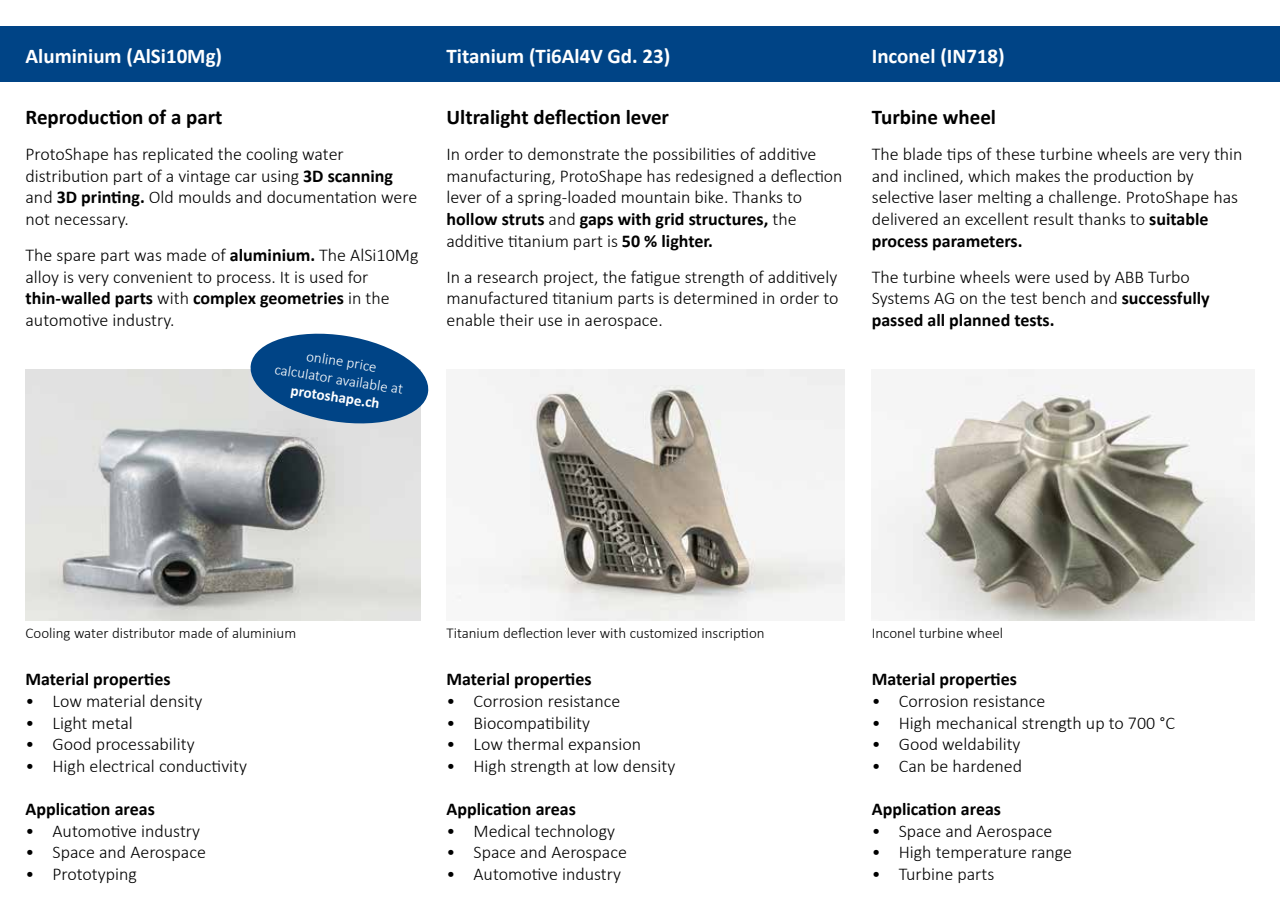
<style>
.page{position:relative;width:1280px;height:910px;background:#fff}
.page>*{position:absolute;margin:0;border:0;box-sizing:border-box;transform-origin:0 0}
.t1{font:700 21px "Calibri";color:#000}
.t2{font:700 21px "Calibri";color:#fff}
.t3{font:300 18px/21.6px "Calibri";color:#000}
.t4{font:700 18px "Calibri";color:#000}
.t5{font:300 15px "Calibri";color:#000}
.t6{font:300 15px/18px "Calibri";color:#fff;text-align:center}
.t7{font:700 15px "Calibri";color:#fff}
.s1{font-weight:700}
</style>
<div class="page">
<img style="left:26px;top:370px;width:395px;height:251px">
<img style="left:457px;top:370px;width:387px;height:251px">
<img style="left:872px;top:370px;width:382px;height:251px">
<div style="left:0;top:26px;width:1280px;height:56px;background:#004486"></div>
<svg style="left:247px;top:333px;width:182px;height:96px;background:#4877a5"></svg>
<p class="t2" style="left:26px;top:41px;width:198px">Aluminium (AlSi10Mg)</p>
<p class="t2" style="left:446px;top:41px;width:225px">Titanium (Ti6Al4V Gd. 23)</p>
<p class="t2" style="left:872px;top:41px;width:135px">Inconel (IN718)</p>
<p class="t1" style="left:26px;top:102px;width:198px">Reproduction of a part</p>
<p class="t3" style="left:26px;top:143px;width:393px">ProtoShape has replicated the cooling water distribution part of a vintage car using <span class="s1">3D scanning </span>and <span class="s1">3D printing.</span> Old moulds and documentation were not necessary.</p>
<p class="t3" style="left:26px;top:244px;width:394px">The spare part was made of <span class="s1">aluminium.</span> The AlSi10Mg alloy is very convenient to process. It is used for <span class="s1">thin-walled parts</span> with <span class="s1">complex geometries</span> in the automotive industry.</p>
<p class="t6" style="left:279px;top:342px;width:131px;rotate:9deg">online price calculator available at</p>
<p class="t7" style="left:293px;top:379px;width:91px;rotate:9deg">protoshape.ch</p>
<p class="t1" style="left:446px;top:102px;width:224px">Ultralight deflection lever</p>
<p class="t3" style="left:446px;top:143px;width:398px">In order to demonstrate the possibilities of additive manufacturing, ProtoShape has redesigned a deflection lever of a spring-loaded mountain bike. Thanks to <span class="s1">hollow struts</span> and <span class="s1">gaps with grid structures,</span> the additive titanium part is <span class="s1">50 % lighter.</span></p>
<p class="t3" style="left:446px;top:266px;width:394px;text-align:justify">In a research project, the fatigue strength of additively manufactured titanium parts is determined in order to enable their use in aerospace.</p>
<p class="t1" style="left:872px;top:102px;width:126px">Turbine wheel</p>
<p class="t3" style="left:872px;top:143px;width:372px">The blade tips of these turbine wheels are very thin and inclined, which makes the production by selective laser melting a challenge. ProtoShape has delivered an excellent result thanks to <span class="s1">suitable process parameters.</span></p>
<p class="t3" style="left:872px;top:266px;width:339px">The turbine wheels were used by ABB Turbo<br>Systems AG on the test bench and <span class="s1">successfully passed all planned tests.</span></p>
<p class="t5" style="left:26px;top:624px;width:272px">Cooling water distributor made of aluminium</p>
<p class="t4" style="left:26px;top:667px;width:147px">Material properties</p>
<p class="t3" style="left:26px;top:690px;width:178px">• Low material density</p>
<p class="t3" style="left:26px;top:712px;width:109px">• Light metal</p>
<p class="t3" style="left:26px;top:733px;width:171px">• Good processability</p>
<p class="t3" style="left:26px;top:755px;width:223px">• High electrical conductivity</p>
<p class="t4" style="left:26px;top:796px;width:131px">Application areas</p>
<p class="t3" style="left:26px;top:820px;width:176px">• Automotive industry</p>
<p class="t3" style="left:26px;top:841px;width:182px">• Space and Aerospace</p>
<p class="t3" style="left:26px;top:863px;width:113px">• Prototyping</p>
<p class="t5" style="left:446px;top:624px;width:320px">Titanium deflection lever with customized inscription</p>
<p class="t4" style="left:446px;top:667px;width:147px">Material properties</p>
<p class="t3" style="left:446px;top:690px;width:175px">• Corrosion resistance</p>
<p class="t3" style="left:446px;top:712px;width:145px">• Biocompatibility</p>
<p class="t3" style="left:446px;top:733px;width:196px">• Low thermal expansion</p>
<p class="t3" style="left:446px;top:755px;width:230px">• High strength at low density</p>
<p class="t4" style="left:446px;top:796px;width:131px">Application areas</p>
<p class="t3" style="left:446px;top:820px;width:170px">• Medical technology</p>
<p class="t3" style="left:446px;top:841px;width:182px">• Space and Aerospace</p>
<p class="t3" style="left:446px;top:863px;width:176px">• Automotive industry</p>
<p class="t5" style="left:872px;top:624px;width:133px">Inconel turbine wheel</p>
<p class="t4" style="left:872px;top:667px;width:147px">Material properties</p>
<p class="t3" style="left:872px;top:690px;width:175px">• Corrosion resistance</p>
<p class="t3" style="left:872px;top:712px;width:305px">• High mechanical strength up to 700 °C</p>
<p class="t3" style="left:872px;top:733px;width:150px">• Good weldability</p>
<p class="t3" style="left:872px;top:755px;width:152px">• Can be hardened</p>
<p class="t4" style="left:872px;top:796px;width:131px">Application areas</p>
<p class="t3" style="left:872px;top:820px;width:182px">• Space and Aerospace</p>
<p class="t3" style="left:872px;top:841px;width:202px">• High temperature range</p>
<p class="t3" style="left:872px;top:863px;width:124px">• Turbine parts</p>
</div>
